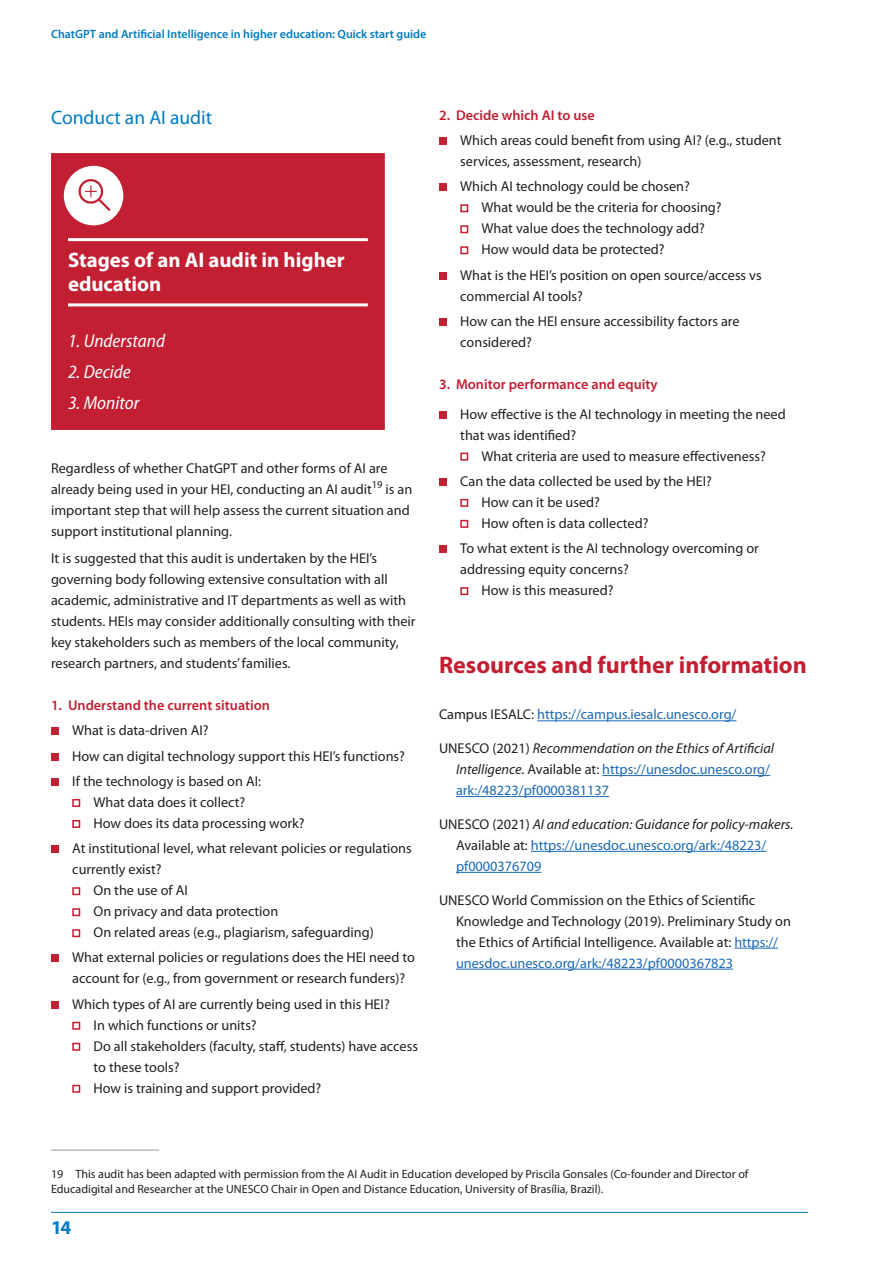
<style>
.page{position:relative;width:893px;height:1263px;background:#fff}
.page>*{position:absolute;margin:0;border:0;box-sizing:border-box;transform-origin:0 0}
.t1{font:700 24px "Myriad Pro";color:#c21f32}
.t2{font:700 21px/24px "Myriad Pro";color:#fff}
.t3{font:19.5px "Myriad Pro";color:#007cc2}
.t4{font:700 19.5px "Myriad Pro";color:#007cc2}
.t5{font:italic semi-condensed 18.75px "Myriad Pro";color:#fff}
.t6{font:14.25px/21px "Myriad Pro";color:#231f20}
.t7{font:14.25px/21px "Myriad Pro";color:#1b69b4}
.t8{font:600 14.25px "Myriad Pro";color:#c21f32}
.t9{font:12px/15px "Myriad Pro";color:#231f20}
.t10{font:600 12px "Myriad Pro";color:#007cc2}
.s1{color:#231f20}
.s2{font-style:italic;color:#231f20}
.s3{color:#1b69b4}
</style>
<div class="page">
<hr style="left:51px;top:1212px;width:757px;height:1px;background:#007cc2">
<div style="left:51px;top:727px;width:8px;height:8px;background:#c21f32"></div>
<div style="left:51px;top:753px;width:8px;height:8px;background:#c21f32"></div>
<div style="left:51px;top:778px;width:8px;height:8px;background:#c21f32"></div>
<div style="left:72px;top:799px;width:8px;height:8px;border:2px solid #c21f32"></div>
<div style="left:72px;top:820px;width:8px;height:8px;border:2px solid #c21f32"></div>
<div style="left:51px;top:845px;width:8px;height:8px;background:#c21f32"></div>
<div style="left:72px;top:887px;width:8px;height:8px;border:2px solid #c21f32"></div>
<div style="left:72px;top:908px;width:8px;height:8px;border:2px solid #c21f32"></div>
<div style="left:72px;top:929px;width:8px;height:8px;border:2px solid #c21f32"></div>
<div style="left:51px;top:954px;width:8px;height:8px;background:#c21f32"></div>
<div style="left:51px;top:1001px;width:8px;height:8px;background:#c21f32"></div>
<div style="left:72px;top:1022px;width:8px;height:8px;border:2px solid #c21f32"></div>
<div style="left:72px;top:1043px;width:8px;height:8px;border:2px solid #c21f32"></div>
<div style="left:72px;top:1085px;width:8px;height:8px;border:2px solid #c21f32"></div>
<hr style="left:51px;top:1150px;width:108px;height:1px;background:#939598">
<hr style="left:537px;top:720px;width:199px;height:1px;background:#1b69b4">
<hr style="left:602px;top:775px;width:168px;height:1px;background:#1b69b4">
<hr style="left:456px;top:796px;width:153px;height:1px;background:#1b69b4">
<hr style="left:531px;top:851px;width:235px;height:1px;background:#1b69b4">
<hr style="left:456px;top:872px;width:85px;height:1px;background:#1b69b4">
<hr style="left:734px;top:948px;width:44px;height:1px;background:#1b69b4">
<hr style="left:456px;top:969px;width:277px;height:1px;background:#1b69b4">
<div style="left:439px;top:137px;width:8px;height:8px;background:#c21f32"></div>
<div style="left:439px;top:183px;width:8px;height:8px;background:#c21f32"></div>
<div style="left:460px;top:204px;width:8px;height:8px;border:2px solid #c21f32"></div>
<div style="left:460px;top:225px;width:8px;height:8px;border:2px solid #c21f32"></div>
<div style="left:460px;top:246px;width:8px;height:8px;border:2px solid #c21f32"></div>
<div style="left:439px;top:272px;width:8px;height:8px;background:#c21f32"></div>
<div style="left:439px;top:318px;width:8px;height:8px;background:#c21f32"></div>
<div style="left:439px;top:411px;width:8px;height:8px;background:#c21f32"></div>
<div style="left:460px;top:453px;width:8px;height:8px;border:2px solid #c21f32"></div>
<div style="left:439px;top:478px;width:8px;height:8px;background:#c21f32"></div>
<div style="left:460px;top:499px;width:8px;height:8px;border:2px solid #c21f32"></div>
<div style="left:460px;top:520px;width:8px;height:8px;border:2px solid #c21f32"></div>
<div style="left:439px;top:545px;width:8px;height:8px;background:#c21f32"></div>
<div style="left:460px;top:587px;width:8px;height:8px;border:2px solid #c21f32"></div>
<div style="left:51px;top:153px;width:334px;height:277px;background:#c21f32"></div>
<div style="left:64px;top:166px;width:59px;height:59px;background:#fff;border-radius:50%"></div>
<svg style="left:78px;top:179px;width:32px;height:32px"></svg>
<hr style="left:68px;top:238px;width:300px;height:3px;background:#fff">
<hr style="left:68px;top:303px;width:300px;height:3px;background:#fff">
<p class="t10" style="left:51px;top:28px;width:377px">ChatGPT and Artificial Intelligence in higher education: Quick start guide</p>
<h3 class="t3" style="left:51px;top:107px;width:163px">Conduct an AI audit</h3>
<h2 class="t2" style="left:68px;top:248px;width:278px">Stages of an AI audit in higher education</h2>
<h3 class="t5" style="left:68px;top:330px;width:99px">1. Understand</h3>
<h3 class="t5" style="left:68px;top:361px;width:64px">2. Decide</h3>
<h3 class="t5" style="left:68px;top:392px;width:73px">3. Monitor</h3>
<p class="t6" style="left:51px;top:457px;width:363px">Regardless of whether ChatGPT and other forms of AI are already being used in your HEI, conducting an AI audit<sup>19</sup> is an important step that will help assess the current situation and support institutional planning.</p>
<p class="t6" style="left:51px;top:548px;width:366px">It is suggested that this audit is undertaken by the HEI’s governing body following extensive consultation with all academic, administrative and IT departments as well as with students. HEIs may consider additionally consulting with their key stakeholders such as members of the local community, research partners, and students’ families.</p>
<p class="t8" style="left:51px;top:697px;width:220px">1. Understand the current situation</p>
<p class="t6" style="left:72px;top:718px;width:334px;line-height:25.2px">What is data-driven AI?<br>How can digital technology support this HEI’s functions?<br>If the technology is based on AI:</p>
<p class="t6" style="left:94px;top:792px;width:213px">What data does it collect?<br>How does its data processing work?</p>
<p class="t6" style="left:72px;top:838px;width:341px">At institutional level, what relevant policies or regulations</p>
<p class="t6" style="left:72px;top:859px;width:91px">currently exist?</p>
<p class="t6" style="left:94px;top:880px;width:96px">On the use of AI</p>
<p class="t6" style="left:94px;top:901px;width:186px">On privacy and data protection</p>
<p class="t6" style="left:94px;top:922px;width:282px">On related areas (e.g., plagiarism, safeguarding)</p>
<p class="t6" style="left:72px;top:947px;width:344px">What external policies or regulations does the HEI need to account for (e.g., from government or research funders)?</p>
<p class="t6" style="left:94px;top:994px;width:326px;text-indent:-21px">Which types of AI are currently being used in this HEI?<br>In which functions or units?<br>Do all stakeholders (faculty, staff, students) have access to these tools?<br>How is training and support provided?</p>
<p class="t8" style="left:439px;top:107px;width:157px">2. Decide which AI to use</p>
<p class="t6" style="left:460px;top:130px;width:323px">Which areas could benefit from using AI? (e.g., student services, assessment, research)</p>
<p class="t6" style="left:482px;top:176px;width:242px;text-indent:-21px">Which AI technology could be chosen?<br>What would be the criteria for choosing?<br>What value does the technology add?<br>How would data be protected?</p>
<p class="t6" style="left:460px;top:265px;width:303px">What is the HEI’s position on open source/access vs commercial AI tools?</p>
<p class="t6" style="left:460px;top:311px;width:281px">How can the HEI ensure accessibility factors are considered?</p>
<p class="t8" style="left:439px;top:376px;width:220px">3. Monitor performance and equity</p>
<p class="t6" style="left:460px;top:404px;width:327px">How effective is the AI technology in meeting the need that was identified?</p>
<p class="t6" style="left:460px;top:443px;width:307px;line-height:25.2px;text-indent:21px">What criteria are used to measure effectiveness?<br>Can the data collected be used by the HEI?</p>
<p class="t6" style="left:482px;top:492px;width:168px">How can it be used?<br>How often is data collected?</p>
<p class="t6" style="left:460px;top:538px;width:300px">To what extent is the AI technology overcoming or</p>
<p class="t6" style="left:460px;top:559px;width:170px">addressing equity concerns?</p>
<p class="t6" style="left:482px;top:580px;width:134px">How is this measured?</p>
<h1 class="t1" style="left:439px;top:651px;width:369px">Resources and further information</h1>
<p class="t7" style="left:439px;top:704px;width:299px"><span class="s1">Campus IESALC:</span> https://campus.iesalc.unesco.org/</p>
<p class="t7" style="left:456px;top:738px;width:320px;text-indent:-17px"><span class="s1">UNESCO (2021)</span> <span class="s2">Recommendation on the Ethics of Artificial<br>Intelligence</span><span class="s1">. Available at:</span> https://unesdoc.unesco.org/ ark:/48223/pf0000381137</p>
<p class="t7" style="left:456px;top:814px;width:339px;text-indent:-17px"><span class="s1">UNESCO (2021)</span> <span class="s2">AI and education: Guidance for policy-makers.<br></span><span class="s1">Available at:</span> https://unesdoc.unesco.org/ark:/48223/ pf0000376709</p>
<p class="t6" style="left:456px;top:890px;width:336px;text-indent:-17px">UNESCO World Commission on the Ethics of Scientific Knowledge and Technology (2019). Preliminary Study on the Ethics of Artificial Intelligence. Available at: <span class="s3">https:// unesdoc.unesco.org/ark:/48223/pf0000367823</span></p>
<p class="t9" style="left:51px;top:1166px;width:699px">19 This audit has been adapted with permission from the AI Audit in Education developed by Priscila Gonsales (Co-founder and Director of<br>Educadigital and Researcher at the UNESCO Chair in Open and Distance Education, University of Brasília, Brazil).</p>
<h3 class="t4" style="left:51px;top:1216px;width:22px">14</h3>
</div>
